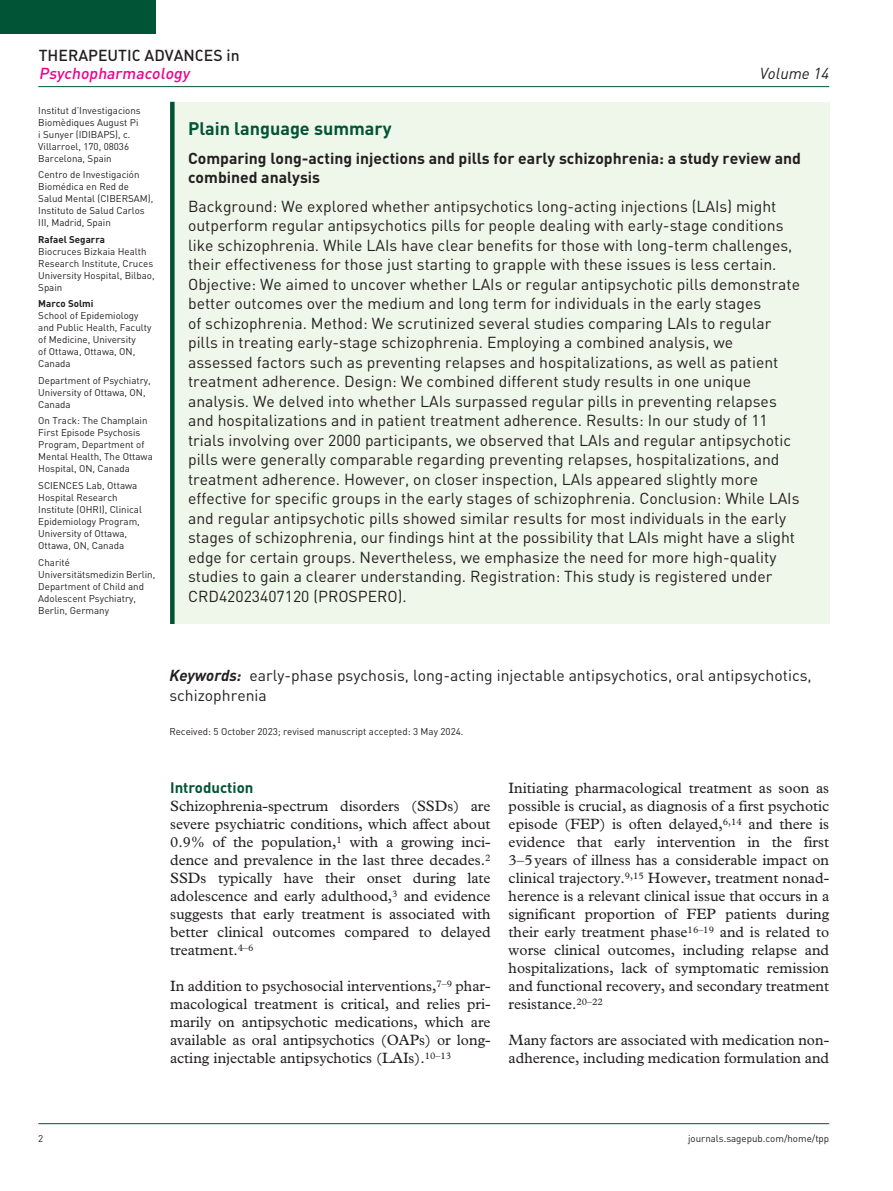
<style>
.page{position:relative;width:893px;height:1191px;background:#fff}
.page>*{position:absolute;margin:0;border:0;box-sizing:border-box;transform-origin:0 0}
.t1{font:700 18px "DIN";color:#015436}
.t2{font:15.75px/19.5px "DIN";color:#231f20}
.t3{font:700 15.75px/19.5px "DIN";color:#231f20}
.t4{font:15.75px "DIN Medium Alternate";color:#231f20}
.t5{font:italic 15.75px "DIN Medium Alternate";color:#ed028c}
.t6{font:italic 15.75px "DIN";color:#231f20}
.t7{font:15px/18px "Plantin Std";color:#231f20;text-align:justify}
.t8{font:700 15px "DIN";color:#015436}
.t9{font:9.75px/12px "DIN";color:#231f20}
.t10{font:700 9.75px "DIN";color:#231f20}
.s1{font-weight:700;font-style:italic}
</style>
<div class="page">
<hr style="left:38px;top:86px;width:791px;height:1px;background:#015436">
<hr style="left:38px;top:1123px;width:791px;height:1px;background:#015436">
<div style="left:0;top:0;width:155px;height:34px;background:#015436"></div>
<div style="left:170px;top:102px;width:659px;height:522px;background:#eff7ea"></div>
<div style="left:170px;top:102px;width:5px;height:522px;background:#015436"></div>
<p class="t4" style="left:39px;top:45px;width:202px">THERAPEUTIC ADVANCES IN</p>
<p class="t5" style="left:39px;top:63px;width:152px">Psychopharmacology</p>
<p class="t6" style="left:760px;top:63px;width:71px">Volume 14</p>
<p class="t9" style="left:38px;top:104px;width:104px">Institut d’Investigacions<br>Biomèdiques August Pi i Sunyer (IDIBAPS), c.<br>Villarroel, 170, 08036<br>Barcelona, Spain</p>
<p class="t9" style="left:38px;top:169px;width:117px">Centro de Investigación<br>Biomédica en Red de<br>Salud Mental (CIBERSAM),<br>Instituto de Salud Carlos<br>III, Madrid, Spain</p>
<p class="t10" style="left:38px;top:233px;width:68px">Rafael Segarra</p>
<p class="t9" style="left:38px;top:245px;width:118px">Biocruces Bizkaia Health<br>Research Institute, Cruces<br>University Hospital, Bilbao,<br>Spain</p>
<p class="t10" style="left:38px;top:297px;width:57px">Marco Solmi</p>
<p class="t9" style="left:38px;top:310px;width:115px">School of Epidemiology and Public Health, Faculty of Medicine, University<br>of Ottawa, Ottawa, ON,<br>Canada</p>
<p class="t9" style="left:38px;top:374px;width:114px">Department of Psychiatry,<br>University of Ottawa, ON,<br>Canada</p>
<p class="t9" style="left:38px;top:415px;width:116px">On Track: The Champlain<br>First Episode Psychosis<br>Program, Department of<br>Mental Health, The Ottawa<br>Hospital, ON, Canada</p>
<p class="t9" style="left:38px;top:479px;width:105px">SCIENCES Lab, Ottawa<br>Hospital Research<br>Institute (OHRI), Clinical<br>Epidemiology Program,<br>University of Ottawa,<br>Ottawa, ON, Canada</p>
<p class="t9" style="left:38px;top:556px;width:119px">Charité<br>Universitätsmedizin Berlin,<br>Department of Child and<br>Adolescent Psychiatry,<br>Berlin, Germany</p>
<p class="t1" style="left:188px;top:117px;width:205px">Plain language summary</p>
<p class="t3" style="left:188px;top:147px;width:614px">Comparing long-acting injections and pills for early schizophrenia: a study review and combined analysis</p>
<p class="t2" style="left:188px;top:196px;width:613px">Background: We explored whether antipsychotics long-acting injections (LAIs) might outperform regular antipsychotics pills for people dealing with early-stage conditions like schizophrenia. While LAIs have clear benefits for those with long-term challenges, their effectiveness for those just starting to grapple with these issues is less certain.<br>Objective: We aimed to uncover whether LAIs or regular antipsychotic pills demonstrate better outcomes over the medium and long term for individuals in the early stages<br>of schizophrenia. Method: We scrutinized several studies comparing LAIs to regular pills in treating early-stage schizophrenia. Employing a combined analysis, we assessed factors such as preventing relapses and hospitalizations, as well as patient treatment adherence. Design: We combined different study results in one unique analysis. We delved into whether LAIs surpassed regular pills in preventing relapses and hospitalizations and in patient treatment adherence. Results: In our study of 11 trials involving over 2000 participants, we observed that LAIs and regular antipsychotic pills were generally comparable regarding preventing relapses, hospitalizations, and treatment adherence. However, on closer inspection, LAIs appeared slightly more effective for specific groups in the early stages of schizophrenia. Conclusion: While LAIs and regular antipsychotic pills showed similar results for most individuals in the early stages of schizophrenia, our findings hint at the possibility that LAIs might have a slight edge for certain groups. Nevertheless, we emphasize the need for more high-quality studies to gain a clearer understanding. Registration: This study is registered under CRD42023407120 (PROSPERO).</p>
<p class="t2" style="left:169px;top:665px;width:644px"><span class="s1">Keywords:</span> early-phase psychosis, long-acting injectable antipsychotics, oral antipsychotics, schizophrenia</p>
<p class="t9" style="left:169px;top:725px;width:296px">Received: 5 October 2023; revised manuscript accepted: 3 May 2024.</p>
<p class="t8" style="left:170px;top:778px;width:85px">Introduction</p>
<p class="t7" style="left:170px;top:797px;width:322px">Schizophrenia-spectrum disorders (SSDs) are severe psychiatric conditions, which affect about 0.9% of the population,<sup>1</sup> with a growing inci&shy;dence and prevalence in the last three decades.<sup>2<br></sup>SSDs typically have their onset during late adolescence and early adulthood,<sup>3</sup> and evidence suggests that early treatment is associated with better clinical outcomes compared to delayed treatment.<sup>4–6</sup></p>
<p class="t7" style="left:170px;top:977px;width:322px">In addition to psychosocial interventions,<sup>7–9</sup> phar&shy;macological treatment is critical, and relies pri&shy;marily on antipsychotic medications, which are available as oral antipsychotics (OAPs) or long&shy;acting injectable antipsychotics (LAIs).<sup>10–13</sup></p>
<p class="t7" style="left:509px;top:779px;width:322px">Initiating pharmacological treatment as soon as possible is crucial, as diagnosis of a first psychotic episode (FEP) is often delayed,<sup>6,14</sup> and there is evidence that early intervention in the first 3–5years of illness has a considerable impact on clinical trajectory.<sup>9,15</sup> However, treatment nonad&shy;herence is a relevant clinical issue that occurs in a significant proportion of FEP patients during their early treatment phase<sup>16–19</sup> and is related to worse clinical outcomes, including relapse and hospitalizations, lack of symptomatic remission and functional recovery, and secondary treatment resistance.<sup>20–22</sup></p>
<p class="t7" style="left:509px;top:1031px;width:322px">Many factors are associated with medication non&shy;adherence, including medication formulation and</p>
<p class="t9" style="left:38px;top:1132px;width:7px">2</p>
<p class="t9" style="left:688px;top:1132px;width:143px">journals.sagepub.com/home/tpp</p>
</div>
